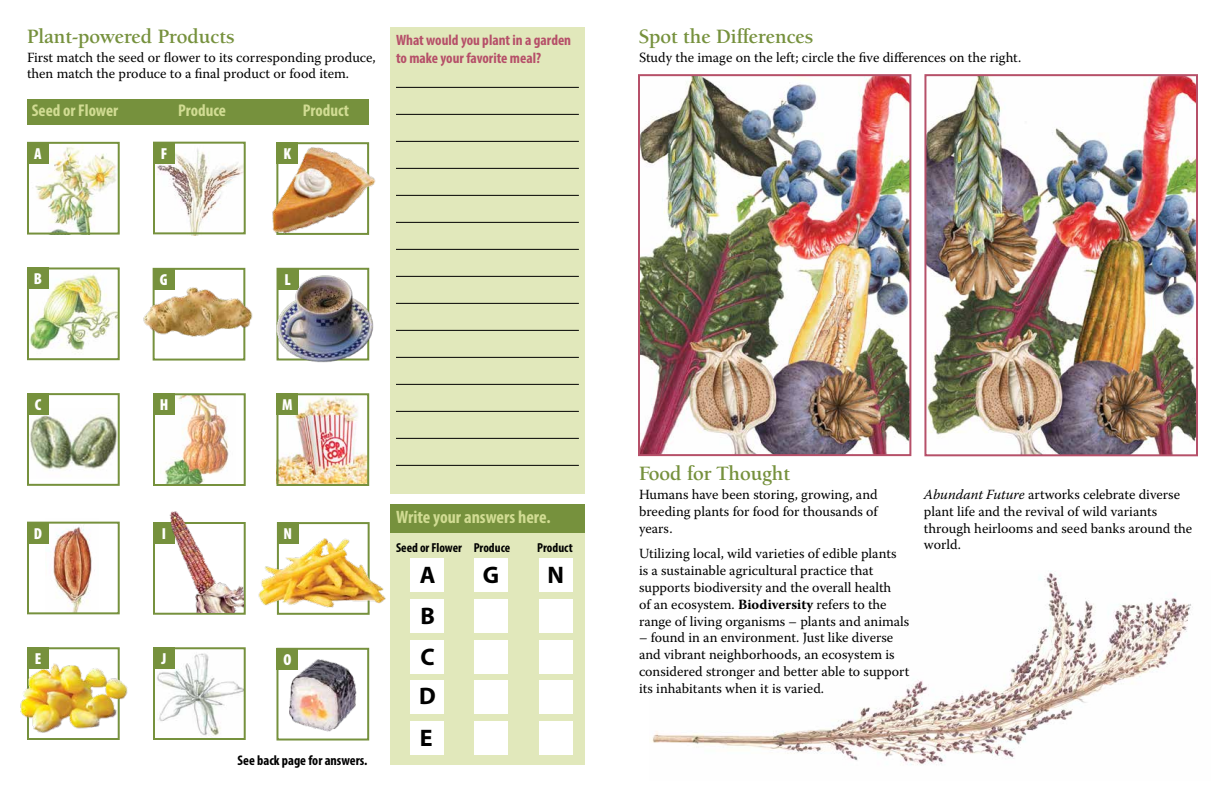
<style>
.page{position:relative;width:1224px;height:792px;background:#fff}
.page>*{position:absolute;margin:0;border:0;box-sizing:border-box;transform-origin:0 0}
.t1{font:700 24px/41.8px "Myriad Pro";color:#000}
.t2{font:700 21px "Berkeley Oldstyle IT Cby BT";color:#76913d}
.t3{font:700 condensed 18px "Myriad Pro";color:#d1dc93}
.t4{font:700 condensed 17px "Myriad Pro";color:#d1dc93}
.t5{font:900 condensed 16px "Myriad Pro";color:#fff}
.t6{font:700 condensed 15px/18px "Myriad Pro";color:#b65069}
.t7{font:14px/16.8px "Warnock Pro";color:#000}
.t8{font:700 condensed 14px "Myriad Pro";color:#000}
.t9{font:700 condensed 13px "Myriad Pro";color:#000}
.s1{font-weight:700}
.s2{font-style:italic}
</style>
<div class="page">
<div style="left:390px;top:27px;width:195px;height:467px;background:#e1e8bb"></div>
<img style="left:652px;top:573px;width:539px;height:192px">
<div style="left:390px;top:504px;width:195px;height:261px;background:#e1e8bb"></div>
<div style="left:390px;top:504px;width:195px;height:28px;background:#76913d"></div>
<div style="left:27px;top:99px;width:342px;height:26px;background:#76913d"></div>
<img style="left:258px;top:522px;width:137px;height:93px">
<div style="left:277px;top:522px;width:22px;height:22px;background:#76913d"></div>
<img style="left:35px;top:146px;width:81px;height:86px">
<div style="left:27px;top:142px;width:93px;height:93px;border:2px solid #76913d"></div>
<div style="left:27px;top:142px;width:22px;height:22px;background:#76913d"></div>
<img style="left:30px;top:275px;width:87px;height:78px">
<div style="left:27px;top:267px;width:93px;height:93px;border:2px solid #76913d"></div>
<div style="left:27px;top:268px;width:22px;height:21px;background:#76913d"></div>
<img style="left:157px;top:653px;width:86px;height:83px">
<div style="left:153px;top:647px;width:93px;height:93px;border:2px solid #76913d"></div>
<div style="left:153px;top:647px;width:22px;height:22px;background:#76913d"></div>
<img style="left:153px;top:148px;width:91px;height:87px">
<div style="left:153px;top:142px;width:93px;height:92px;border:2px solid #76913d"></div>
<div style="left:153px;top:142px;width:22px;height:21px;background:#76913d"></div>
<div style="left:153px;top:268px;width:92px;height:93px;border:2px solid #76913d"></div>
<div style="left:153px;top:268px;width:21px;height:22px;background:#76913d"></div>
<img style="left:143px;top:286px;width:110px;height:58px">
<img style="left:164px;top:396px;width:65px;height:87px">
<div style="left:153px;top:393px;width:93px;height:93px;border:2px solid #76913d"></div>
<div style="left:153px;top:393px;width:22px;height:22px;background:#76913d"></div>
<img style="left:46px;top:521px;width:53px;height:90px">
<div style="left:27px;top:522px;width:93px;height:92px;border:2px solid #76913d"></div>
<div style="left:27px;top:522px;width:22px;height:21px;background:#76913d"></div>
<img style="left:30px;top:415px;width:87px;height:55px">
<div style="left:27px;top:393px;width:93px;height:93px;border:2px solid #76913d"></div>
<div style="left:27px;top:393px;width:22px;height:22px;background:#76913d"></div>
<img style="left:276px;top:267px;width:98px;height:96px">
<img style="left:272px;top:142px;width:104px;height:93px">
<img style="left:289px;top:659px;width:68px;height:73px">
<div style="left:276px;top:648px;width:93px;height:93px;border:2px solid #76913d"></div>
<div style="left:277px;top:648px;width:21px;height:22px;background:#76913d"></div>
<img style="left:279px;top:396px;width:87px;height:87px">
<div style="left:276px;top:393px;width:93px;height:93px;border:2px solid #76913d"></div>
<div style="left:277px;top:393px;width:21px;height:22px;background:#76913d"></div>
<div style="left:153px;top:522px;width:93px;height:93px;border:2px solid #76913d"></div>
<div style="left:153px;top:522px;width:22px;height:22px;background:#76913d"></div>
<img style="left:154px;top:511px;width:90px;height:102px">
<div style="left:27px;top:647px;width:93px;height:93px;border:2px solid #76913d"></div>
<div style="left:27px;top:647px;width:22px;height:22px;background:#76913d"></div>
<img style="left:20px;top:656px;width:108px;height:81px">
<div style="left:410px;top:558px;width:34px;height:34px;background:#fff"></div>
<div style="left:410px;top:599px;width:34px;height:34px;background:#fff"></div>
<div style="left:410px;top:640px;width:34px;height:34px;background:#fff"></div>
<div style="left:410px;top:681px;width:34px;height:33px;background:#fff"></div>
<div style="left:410px;top:721px;width:34px;height:34px;background:#fff"></div>
<div style="left:474px;top:558px;width:34px;height:34px;background:#fff"></div>
<div style="left:474px;top:599px;width:34px;height:34px;background:#fff"></div>
<div style="left:474px;top:640px;width:34px;height:34px;background:#fff"></div>
<div style="left:474px;top:681px;width:34px;height:33px;background:#fff"></div>
<div style="left:474px;top:721px;width:34px;height:34px;background:#fff"></div>
<div style="left:539px;top:558px;width:33px;height:34px;background:#fff"></div>
<div style="left:539px;top:599px;width:33px;height:34px;background:#fff"></div>
<div style="left:539px;top:640px;width:33px;height:34px;background:#fff"></div>
<div style="left:539px;top:681px;width:33px;height:33px;background:#fff"></div>
<div style="left:539px;top:721px;width:33px;height:34px;background:#fff"></div>
<img style="left:641px;top:77px;width:267px;height:376px">
<div style="left:638px;top:74px;width:273px;height:382px;border:2px solid #b65069"></div>
<img style="left:927px;top:77px;width:268px;height:376px">
<div style="left:924px;top:74px;width:274px;height:382px;border:2px solid #b65069"></div>
<hr style="left:396px;top:87px;width:183px;height:1px;background:#000">
<hr style="left:396px;top:114px;width:183px;height:1px;background:#000">
<hr style="left:396px;top:141px;width:183px;height:1px;background:#000">
<hr style="left:396px;top:168px;width:183px;height:1px;background:#000">
<hr style="left:396px;top:195px;width:183px;height:1px;background:#000">
<hr style="left:396px;top:222px;width:183px;height:1px;background:#000">
<hr style="left:396px;top:249px;width:183px;height:1px;background:#000">
<hr style="left:396px;top:276px;width:183px;height:1px;background:#000">
<hr style="left:396px;top:303px;width:183px;height:1px;background:#000">
<hr style="left:396px;top:330px;width:183px;height:1px;background:#000">
<hr style="left:396px;top:357px;width:183px;height:1px;background:#000">
<hr style="left:396px;top:384px;width:183px;height:1px;background:#000">
<hr style="left:396px;top:411px;width:183px;height:1px;background:#000">
<hr style="left:396px;top:438px;width:183px;height:1px;background:#000">
<hr style="left:396px;top:465px;width:183px;height:1px;background:#000">
<h2 class="t2" style="left:27px;top:23px;width:209px">Plant-powered Products</h2>
<p class="t7" style="left:27px;top:48px;width:350px">First match the seed or flower to its corresponding produce, then match the produce to a final product or food item.</p>
<p class="t4" style="left:32px;top:100px;width:88px">Seed or Flower</p>
<p class="t4" style="left:178px;top:100px;width:49px">Produce</p>
<p class="t4" style="left:303px;top:100px;width:48px">Product</p>
<p class="t5" style="left:34px;top:145px;width:9px">A</p>
<p class="t5" style="left:161px;top:144px;width:8px">F</p>
<p class="t5" style="left:284px;top:145px;width:9px">K</p>
<p class="t6" style="left:396px;top:31px;width:177px">What would you plant in a garden to make your favorite meal?</p>
<p class="t5" style="left:34px;top:270px;width:10px">B</p>
<p class="t5" style="left:160px;top:271px;width:9px">G</p>
<p class="t5" style="left:284px;top:270px;width:8px">L</p>
<p class="t5" style="left:35px;top:396px;width:8px">C</p>
<p class="t5" style="left:160px;top:396px;width:10px">H</p>
<p class="t5" style="left:282px;top:396px;width:12px">M</p>
<p class="t5" style="left:34px;top:524px;width:10px">D</p>
<p class="t5" style="left:35px;top:650px;width:8px">E</p>
<p class="t5" style="left:162px;top:525px;width:6px">I</p>
<p class="t5" style="left:162px;top:650px;width:6px">J</p>
<p class="t5" style="left:284px;top:525px;width:10px">N</p>
<p class="t5" style="left:284px;top:650px;width:9px">O</p>
<p class="t3" style="left:396px;top:505px;width:156px">Write your answers here.</p>
<p class="t9" style="left:396px;top:539px;width:116px">Seed or Flower Produce</p>
<p class="t9" style="left:537px;top:539px;width:37px">Product</p>
<h1 class="t1" style="left:420px;top:553px;width:17px">A</h1>
<h1 class="t1" style="left:483px;top:553px;width:18px">G</h1>
<h1 class="t1" style="left:548px;top:553px;width:18px">N</h1>
<h1 class="t1" style="left:420px;top:594px;width:16px">B<br>C</h1>
<h1 class="t1" style="left:419px;top:674px;width:18px">D<br>E</h1>
<p class="t8" style="left:238px;top:751px;width:131px">See back page for answers.</p>
<h2 class="t2" style="left:639px;top:23px;width:176px">Spot the Differences</h2>
<p class="t7" style="left:639px;top:48px;width:384px">Study the image on the left; circle the five differences on the right.</p>
<h2 class="t2" style="left:639px;top:461px;width:152px">Food for Thought</h2>
<p class="t7" style="left:639px;top:486px;width:240px;text-align:justify">Humans have been storing, growing, and breeding plants for food for thousands of years.</p>
<p class="t7" style="left:639px;top:545px;width:272px">Utilizing local, wild varieties of edible plants<br>is a sustainable agricultural practice that supports biodiversity and the overall health<br>of an ecosystem. <span class="s1">Biodiversity</span> refers to the range of living organisms – plants and animals</p>
<p class="t7" style="left:639px;top:629px;width:272px">– found in an environment. Just like diverse and vibrant neighborhoods, an ecosystem is considered stronger and better able to support its inhabitants when it is varied.</p>
<p class="t7" style="left:924px;top:486px;width:270px"><span class="s2">Abundant Future</span> artworks celebrate diverse plant life and the revival of wild variants through heirlooms and seed banks around the world.</p>
</div>
